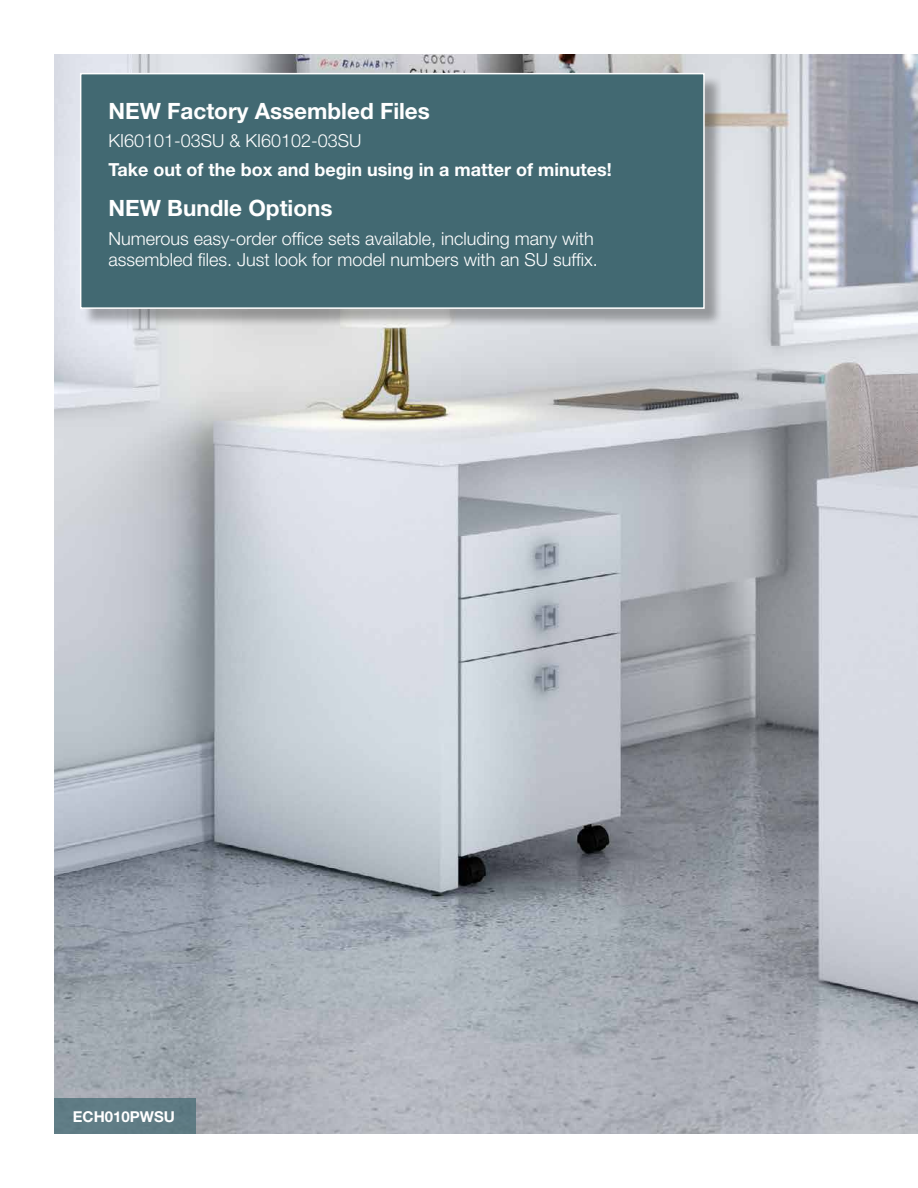
<style>
.page{position:relative;width:918px;height:1188px;background:#fff}
.page>*{position:absolute;margin:0;border:0;box-sizing:border-box;transform-origin:0 0}
.t1{font:700 22.5px "Helvetica Neue";color:#fff}
.t2{font:300 18px/21.6px "Helvetica Neue";color:#fff}
.t3{font:700 18px "Helvetica Neue";color:#fff}
.t4{font:700 15px "Helvetica Neue";color:#fff}
</style>
<div class="page">
<img style="left:54px;top:54px;width:864px;height:1080px">
<div style="left:54px;top:1098px;width:141px;height:36px;background:#5f7c85"></div>
<div style="left:82px;top:75px;width:641px;height:252px;background:#000;opacity:.32"></div>
<div style="left:81px;top:74px;width:623px;height:234px;background:#426972"></div>
<div style="left:80px;top:73px;width:625px;height:236px;border:2px solid #fff"></div>
<p class="t1" style="left:108px;top:97px;width:323px">NEW Factory Assembled Files</p>
<p class="t2" style="left:108px;top:130px;width:255px">KI60101-03SU &amp; KI60102-03SU</p>
<p class="t3" style="left:108px;top:158px;width:505px">Take out of the box and begin using in a matter of minutes!</p>
<p class="t1" style="left:108px;top:194px;width:226px">NEW Bundle Options</p>
<p class="t2" style="left:108px;top:227px;width:491px">Numerous easy-order office sets available, including many with assembled files. Just look for model numbers with an SU suffix.</p>
<p class="t4" style="left:73px;top:1108px;width:103px">ECH010PWSU</p>
</div>
